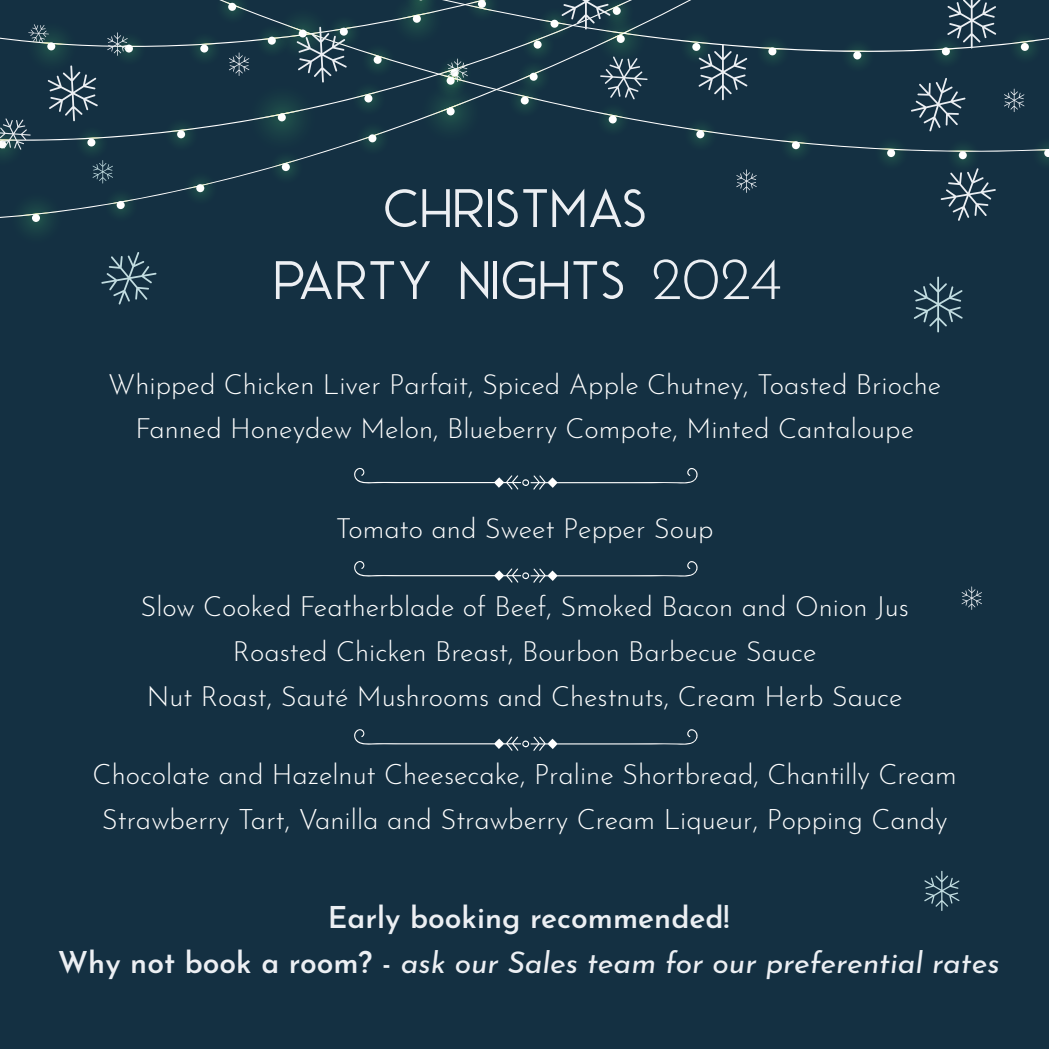
<style>
.page{position:relative;width:1049px;height:1049px;background:#143042}
.page>*{position:absolute;margin:0;border:0;box-sizing:border-box;transform-origin:0 0}
.t1{font:54px/72px "Ace Sans";color:#eceff3;text-align:center}
.t2{font:600 30px/45px "Josefin Sans";color:#eceff3;text-align:center}
.t3{font:300 27.75px/45px "Josefin Sans";color:#fff;text-align:center}
.t4{font:300 27.5px/45px "Josefin Sans";color:#fff;text-align:center}
.s1{font-family:"Josefin Sans";font-weight:300;font-size:60px}
.s2{font-weight:400;font-style:italic}
</style>
<div class="page">
<svg style="left:354px;top:467px;width:344px;height:23px"></svg>
<svg style="left:354px;top:729px;width:344px;height:22px"></svg>
<svg style="left:354px;top:561px;width:344px;height:22px"></svg>
<svg style="left:547px;top:0;width:502px;height:68px"></svg>
<svg style="left:10px;top:192px;width:52px;height:52px"></svg>
<div style="left:32px;top:214px;width:8px;height:8px;background:#fff;border-radius:50%"></div>
<svg style="left:104px;top:188px;width:34px;height:34px"></svg>
<div style="left:117px;top:201px;width:8px;height:8px;background:#fff;border-radius:50%"></div>
<svg style="left:183px;top:171px;width:34px;height:34px"></svg>
<div style="left:196px;top:184px;width:8px;height:8px;background:#fff;border-radius:50%"></div>
<svg style="left:596px;top:14px;width:50px;height:50px"></svg>
<div style="left:617px;top:35px;width:8px;height:8px;background:#fff;border-radius:50%"></div>
<svg style="left:538px;top:7px;width:33px;height:34px"></svg>
<div style="left:550px;top:20px;width:8px;height:8px;background:#fff;border-radius:50%"></div>
<div style="left:521px;top:28px;width:33px;height:34px;background:#163743;border-radius:50%"></div>
<svg style="left:596px;top:102px;width:34px;height:34px"></svg>
<div style="left:609px;top:115px;width:8px;height:8px;background:#fff;border-radius:50%"></div>
<svg style="left:679px;top:30px;width:34px;height:34px"></svg>
<div style="left:692px;top:43px;width:8px;height:8px;background:#fff;border-radius:50%"></div>
<svg style="left:755px;top:34px;width:34px;height:34px"></svg>
<div style="left:768px;top:47px;width:8px;height:8px;background:#fff;border-radius:50%"></div>
<svg style="left:840px;top:38px;width:34px;height:34px"></svg>
<div style="left:853px;top:51px;width:8px;height:8px;background:#fff;border-radius:50%"></div>
<svg style="left:929px;top:34px;width:34px;height:34px"></svg>
<div style="left:942px;top:47px;width:8px;height:8px;background:#fff;border-radius:50%"></div>
<svg style="left:1008px;top:30px;width:34px;height:34px"></svg>
<div style="left:1021px;top:43px;width:8px;height:8px;background:#fff;border-radius:50%"></div>
<svg style="left:683px;top:117px;width:34px;height:34px"></svg>
<div style="left:696px;top:130px;width:8px;height:8px;background:#fff;border-radius:50%"></div>
<svg style="left:779px;top:128px;width:34px;height:34px"></svg>
<div style="left:792px;top:141px;width:8px;height:8px;background:#fff;border-radius:50%"></div>
<svg style="left:874px;top:136px;width:34px;height:34px"></svg>
<div style="left:887px;top:149px;width:8px;height:8px;background:#fff;border-radius:50%"></div>
<svg style="left:946px;top:138px;width:34px;height:34px"></svg>
<div style="left:959px;top:151px;width:8px;height:8px;background:#fff;border-radius:50%"></div>
<svg style="left:1031px;top:143px;width:18px;height:21px"></svg>
<svg style="left:911px;top:78px;width:54px;height:53px"></svg>
<svg style="left:600px;top:56px;width:47px;height:43px"></svg>
<svg style="left:914px;top:277px;width:49px;height:55px"></svg>
<svg style="left:736px;top:169px;width:21px;height:24px"></svg>
<svg style="left:698px;top:44px;width:49px;height:56px"></svg>
<svg style="left:561px;top:0;width:73px;height:30px"></svg>
<svg style="left:947px;top:0;width:49px;height:48px"></svg>
<svg style="left:940px;top:168px;width:56px;height:53px"></svg>
<svg style="left:1004px;top:89px;width:20px;height:23px"></svg>
<svg style="left:0;top:0;width:546px;height:183px"></svg>
<svg style="left:961px;top:586px;width:21px;height:24px"></svg>
<svg style="left:924px;top:871px;width:35px;height:40px"></svg>
<svg style="left:101px;top:252px;width:56px;height:53px"></svg>
<h1 class="t1" style="left:273px;top:170px;width:510px">CHRISTMAS<br>PARTY NIGHTS <span class="s1">2024</span></h1>
<p class="t4" style="left:108px;top:359px;width:835px">Whipped Chicken Liver Parfait, Spiced Apple Chutney, Toasted Brioche<br>Fanned Honeydew Melon, Blueberry Compote, Minted Cantaloupe</p>
<p class="t4" style="left:336px;top:503px;width:379px">Tomato and Sweet Pepper Soup</p>
<p class="t4" style="left:140px;top:581px;width:770px">Slow Cooked Featherblade of Beef, Smoked Bacon and Onion Jus<br>Roasted Chicken Breast, Bourbon Barbecue Sauce<br>Nut Roast, Sauté Mushrooms and Chestnuts, Cream Herb Sauce</p>
<p class="t3" style="left:93px;top:749px;width:866px">Chocolate and Hazelnut Cheesecake, Praline Shortbread, Chantilly Cream<br>Strawberry Tart, Vanilla and Strawberry Cream Liqueur, Popping Candy</p>
<p class="t2" style="left:58px;top:891px;width:943px">Early booking recommended!<br>Why not book a room? - <span class="s2">ask our Sales team for our preferential rates</span></p>
</div>
